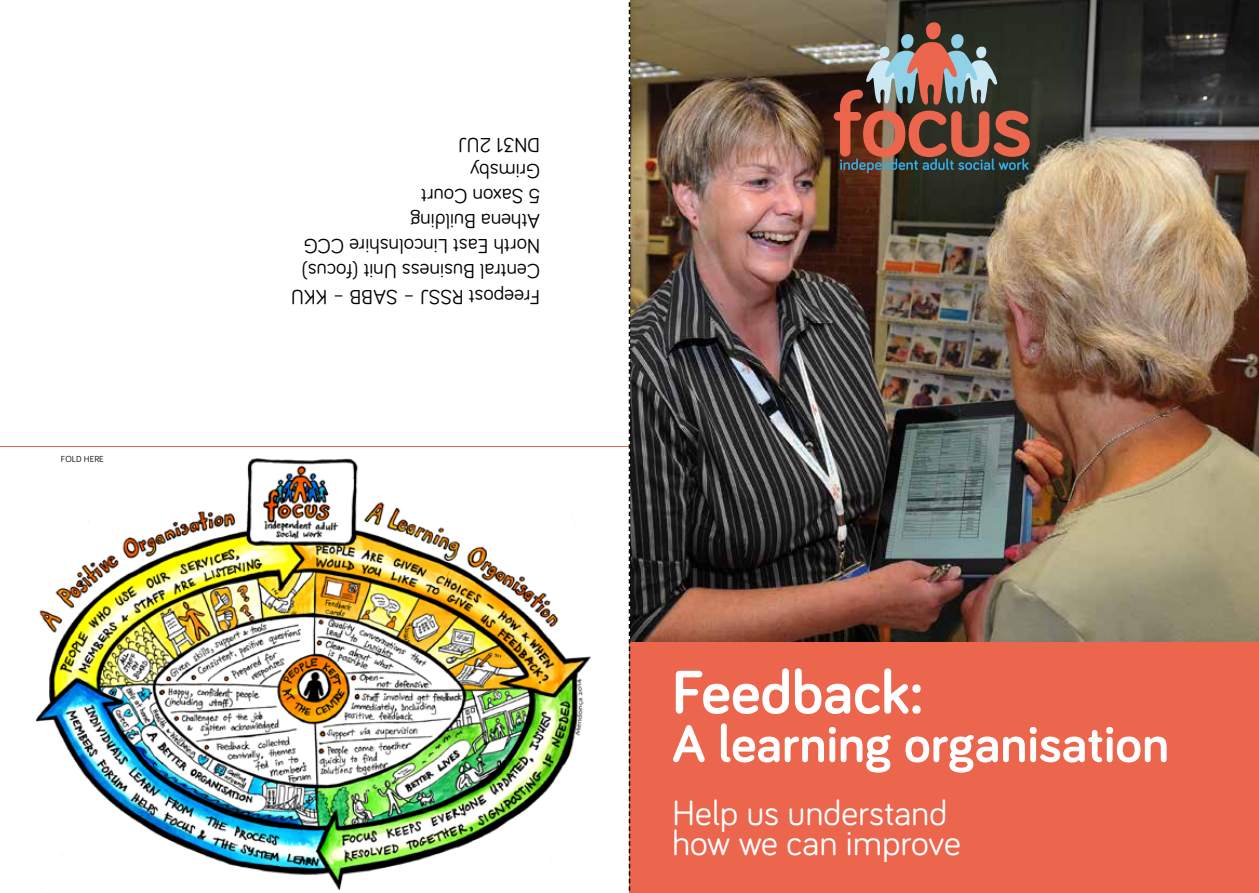
<style>
.page{position:relative;width:1259px;height:893px;background:#fff}
.page>*{position:absolute;margin:0;border:0;box-sizing:border-box;transform-origin:0 0}
.t1{font:700 63px "Bariol";color:#fff}
.t2{font:700 54px "Bariol";color:#fff}
.t3{font:36px/30px "Bariol";color:#fff}
.t4{font:21px/25.2px "Bariol";color:#000}
.t5{font:9px "Bariol";color:#000}
</style>
<div class="page">
<img style="left:36px;top:458px;width:555px;height:433px">
<img style="left:631px;top:0;width:628px;height:642px">
<svg style="left:833px;top:21px;width:196px;height:152px;background:#745b50"></svg>
<div style="left:629px;top:642px;width:630px;height:251px;background:#ec654d"></div>
<hr style="left:0;top:446px;width:629px;height:1px;background:#ec654d">
<svg style="left:629px;top:2px;width:1px;height:889px"></svg>
<p class="t5" style="left:61px;top:453px;width:44px">FOLD HERE</p>
<p class="t4" style="left:540px;top:310px;width:251px;rotate:-180deg">Freepost RSSJ – SABB – KKU<br>Central Business Unit (focus)<br>North East Lincolnshire CCG<br>Athena Building<br>5 Saxon Court<br>Grimsby<br>DN31 2UJ</p>
<h1 class="t1" style="left:672px;top:649px;width:253px">Feedback:</h1>
<h2 class="t2" style="left:672px;top:707px;width:498px">A learning organisation</h2>
<h3 class="t3" style="left:672px;top:796px;width:290px">Help us understand how we can improve</h3>
</div>
